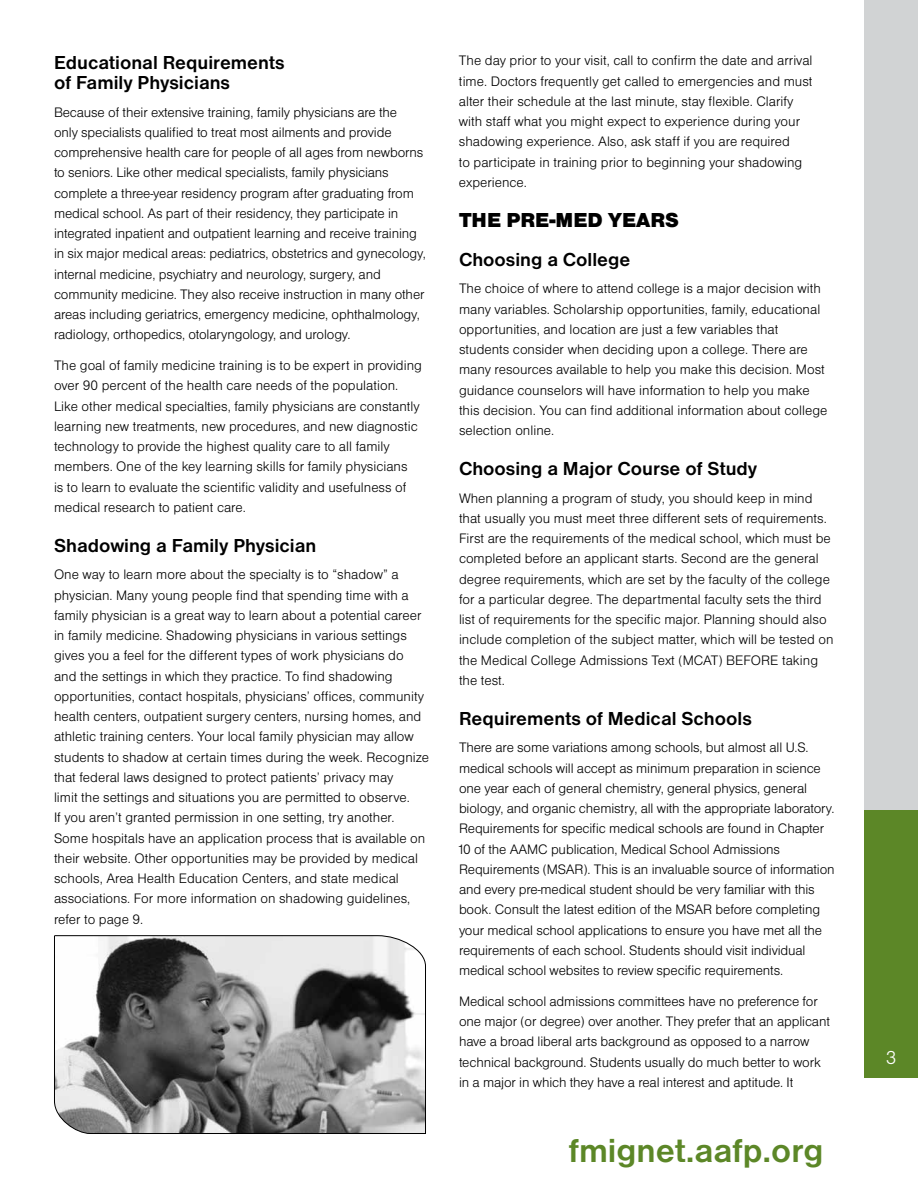
<style>
.page{position:relative;width:918px;height:1188px;background:#fff}
.page>*{position:absolute;margin:0;border:0;box-sizing:border-box;transform-origin:0 0}
.t1{font:700 34.5px "Nimbus San D";color:#5c8727}
.t2{font:21px "Nimbus San D Blac";color:#000}
.t3{font:700 19.5px/19.5px "Nimbus San D";color:#000}
.t4{font:19.5px "Nimbus San D Ligh";color:#fff}
.t5{font:14.25px/20.2px "Nimbus San D Ligh";color:#000}
</style>
<div class="page">
<div style="left:864px;top:0;width:54px;height:1050px;background:#d1d3d4"></div>
<div style="left:864px;top:810px;width:54px;height:267px;background:#5c8727"></div>
<svg style="left:54px;top:935px;width:372px;height:199px;background:#8d8d8d"></svg>
<h3 class="t3" style="left:54px;top:53px;width:232px">Educational Requirements of Family Physicians</h3>
<p class="t5" style="left:54px;top:102px;width:373px">Because of their extensive training, family physicians are the<br>only specialists qualified to treat most ailments and provide comprehensive health care for people of all ages from newborns to seniors. Like other medical specialists, family physicians complete a three-year residency program after graduating from medical school. As part of their residency, they participate in integrated inpatient and outpatient learning and receive training in six major medical areas: pediatrics, obstetrics and gynecology, internal medicine, psychiatry and neurology, surgery, and community medicine. They also receive instruction in many other areas including geriatrics, emergency medicine, ophthalmology, radiology, orthopedics, otolaryngology, and urology.</p>
<p class="t5" style="left:54px;top:355px;width:370px">The goal of family medicine training is to be expert in providing over 90 percent of the health care needs of the population.<br>Like other medical specialties, family physicians are constantly learning new treatments, new procedures, and new diagnostic technology to provide the highest quality care to all family members. One of the key learning skills for family physicians<br>is to learn to evaluate the scientific validity and usefulness of medical research to patient care.</p>
<h3 class="t3" style="left:54px;top:535px;width:264px">Shadowing a Family Physician</h3>
<p class="t5" style="left:54px;top:564px;width:377px">One way to learn more about the specialty is to “shadow” a physician. Many young people find that spending time with a family physician is a great way to learn about a potential career in family medicine. Shadowing physicians in various settings gives you a feel for the different types of work physicians do and the settings in which they practice. To find shadowing opportunities, contact hospitals, physicians’ offices, community health centers, outpatient surgery centers, nursing homes, and athletic training centers. Your local family physician may allow students to shadow at certain times during the week. Recognize that federal laws designed to protect patients’ privacy may<br>limit the settings and situations you are permitted to observe.<br>If you aren’t granted permission in one setting, try another.<br>Some hospitals have an application process that is available on their website. Other opportunities may be provided by medical schools, Area Health Education Centers, and state medical associations. For more information on shadowing guidelines, refer to page 9.</p>
<p class="t5" style="left:459px;top:50px;width:355px">The day prior to your visit, call to confirm the date and arrival time. Doctors frequently get called to emergencies and must alter their schedule at the last minute, stay flexible. Clarify with staff what you might expect to experience during your shadowing experience. Also, ask staff if you are required<br>to participate in training prior to beginning your shadowing experience.</p>
<h2 class="t2" style="left:459px;top:207px;width:221px">THE PRE-MED YEARS</h2>
<h3 class="t3" style="left:459px;top:249px;width:173px">Choosing a College</h3>
<p class="t5" style="left:459px;top:278px;width:370px">The choice of where to attend college is a major decision with many variables. Scholarship opportunities, family, educational opportunities, and location are just a few variables that students consider when deciding upon a college. There are many resources available to help you make this decision. Most guidance counselors will have information to help you make this decision. You can find additional information about college selection online.</p>
<h3 class="t3" style="left:459px;top:459px;width:300px">Choosing a Major Course of Study</h3>
<p class="t5" style="left:459px;top:488px;width:376px">When planning a program of study, you should keep in mind that usually you must meet three different sets of requirements.<br>First are the requirements of the medical school, which must be completed before an applicant starts. Second are the general degree requirements, which are set by the faculty of the college for a particular degree. The departmental faculty sets the third list of requirements for the specific major. Planning should also include completion of the subject matter, which will be tested on the Medical College Admissions Text (MCAT) BEFORE taking the test.</p>
<h3 class="t3" style="left:459px;top:708px;width:294px">Requirements of Medical Schools</h3>
<p class="t5" style="left:459px;top:737px;width:377px">There are some variations among schools, but almost all U.S. medical schools will accept as minimum preparation in science one year each of general chemistry, general physics, general biology, and organic chemistry, all with the appropriate laboratory.<br>Requirements for specific medical schools are found in Chapter 10 of the AAMC publication, Medical School Admissions Requirements (MSAR). This is an invaluable source of information and every pre-medical student should be very familiar with this book. Consult the latest edition of the MSAR before completing your medical school applications to ensure you have met all the requirements of each school. Students should visit individual medical school websites to review specific requirements.</p>
<p class="t5" style="left:459px;top:991px;width:373px">Medical school admissions committees have no preference for one major (or degree) over another. They prefer that an applicant have a broad liberal arts background as opposed to a narrow technical background. Students usually do much better to work in a major in which they have a real interest and aptitude. It</p>
<h1 class="t1" style="left:569px;top:1131px;width:256px">fmignet.aafp.org</h1>
<h3 class="t4" style="left:886px;top:1047px;width:11px">3</h3>
</div>
